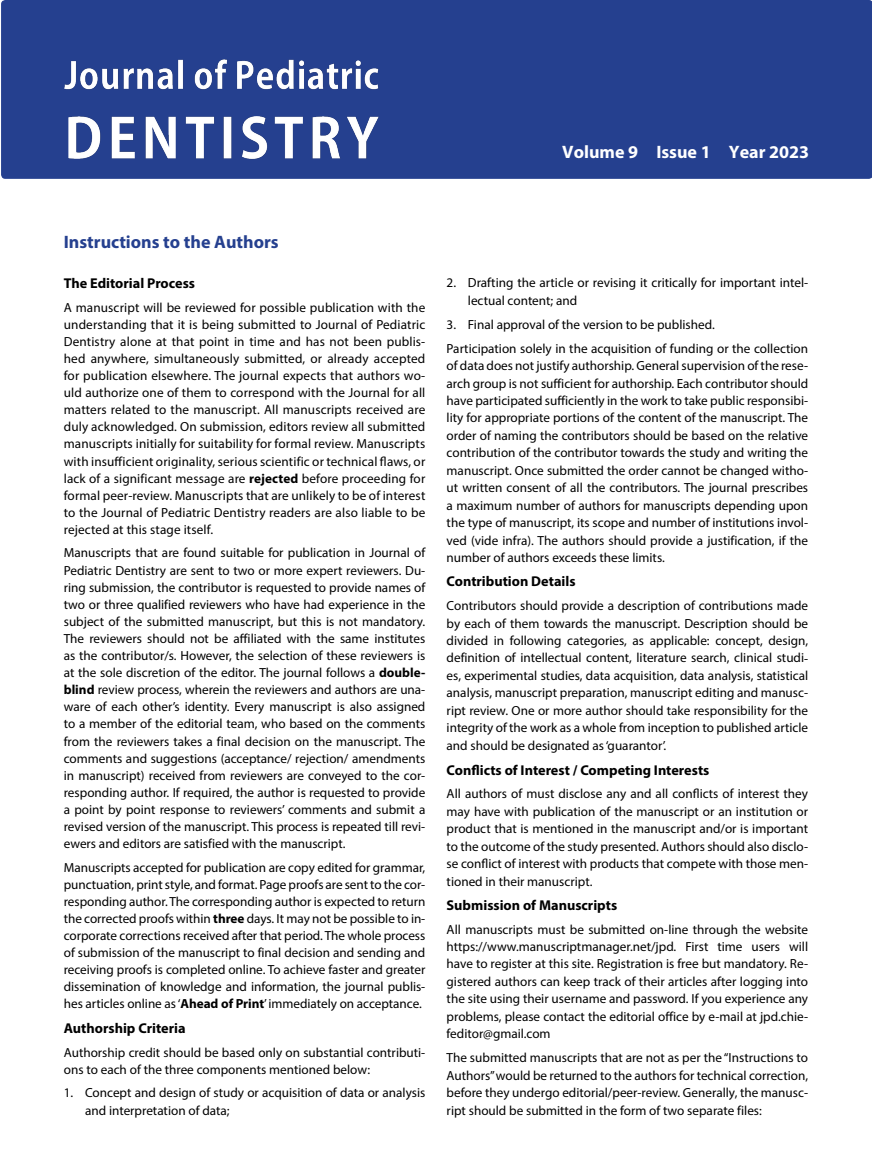
<style>
.page{position:relative;width:872px;height:1170px;background:#fff}
.page>*{position:absolute;margin:0;border:0;box-sizing:border-box;transform-origin:0 0}
.t1{font:700 18px "Myriad Pro";color:#25408f}
.t2{font:700 18px "Myriad Pro";color:#fff}
.t3{font:700 14.25px "Myriad Pro";color:#000}
.t4{font:13.2px/17.1px "Myriad Pro";color:#000;text-align:justify}
.s1{font-weight:700}
</style>
<div class="page">
<div style="left:1px;top:0;width:871px;height:179px;background:#25408f"></div>
<img style="left:65px;top:55px;width:316px;height:105px">
<h1 class="t2" style="left:562px;top:140px;width:248px">Volume 9 Issue 1 Year 2023</h1>
<h1 class="t1" style="left:64px;top:230px;width:216px">Instructions to the Authors</h1>
<p class="t3" style="left:64px;top:274px;width:133px">The Editorial Process</p>
<p class="t4" style="left:64px;top:298px;width:363px">A manuscript will be reviewed for possible publication with the understanding that it is being submitted to Journal of Pediatric Dentistry alone at that point in time and has not been publis&shy;hed anywhere, simultaneously submitted, or already accepted for publication elsewhere. The journal expects that authors wo&shy;uld authorize one of them to correspond with the Journal for all matters related to the manuscript. All manuscripts received are duly acknowledged. On submission, editors review all submitted manuscripts initially for suitability for formal review. Manuscripts with insufficient originality, serious scientific or technical flaws, or lack of a significant message are <span class="s1">rejected</span> before proceeding for formal peer-review. Manuscripts that are unlikely to be of interest to the Journal of Pediatric Dentistry readers are also liable to be rejected at this stage itself.</p>
<p class="t4" style="left:64px;top:544px;width:363px">Manuscripts that are found suitable for publication in Journal of Pediatric Dentistry are sent to two or more expert reviewers. Du&shy;ring submission, the contributor is requested to provide names of two or three qualified reviewers who have had experience in the subject of the submitted manuscript, but this is not mandatory.<br>The reviewers should not be affiliated with the same institutes as the contributor/s. However, the selection of these reviewers is at the sole discretion of the editor. The journal follows a <span class="s1">double&shy;blind</span> review process, wherein the reviewers and authors are una&shy;ware of each other’s identity. Every manuscript is also assigned to a member of the editorial team, who based on the comments from the reviewers takes a final decision on the manuscript. The comments and suggestions (acceptance/ rejection/ amendments in manuscript) received from reviewers are conveyed to the cor&shy;responding author. If required, the author is requested to provide a point by point response to reviewers’ comments and submit a revised version of the manuscript. This process is repeated till revi&shy;ewers and editors are satisfied with the manuscript.</p>
<p class="t4" style="left:64px;top:858px;width:363px">Manuscripts accepted for publication are copy edited for grammar, punctuation, print style, and format. Page proofs are sent to the cor&shy;responding author. The corresponding author is expected to return the corrected proofs within <span class="s1">three</span> days. It may not be possible to in&shy;corporate corrections received after that period. The whole process of submission of the manuscript to final decision and sending and receiving proofs is completed online. To achieve faster and greater dissemination of knowledge and information, the journal publis&shy;hes articles online as ‘<span class="s1">Ahead of Print</span>’ immediately on acceptance.</p>
<p class="t3" style="left:64px;top:1018px;width:123px">Authorship Criteria</p>
<p class="t4" style="left:64px;top:1043px;width:363px">Authorship credit should be based only on substantial contributi&shy;ons to each of the three components mentioned below:</p>
<p class="t4" style="left:85px;top:1083px;width:342px;text-indent:-21px">1. Concept and design of study or acquisition of data or analysis and interpretation of data;</p>
<p class="t4" style="left:468px;top:274px;width:342px;line-height:17.5px;text-indent:-21px">2. Drafting the article or revising it critically for important intel&shy;lectual content; and</p>
<p class="t4" style="left:446px;top:312px;width:363px;line-height:23.9px">3. Final approval of the version to be published.<br>Participation solely in the acquisition of funding or the collection</p>
<p class="t4" style="left:446px;top:356px;width:363px">of data does not justify authorship. General supervision of the rese&shy;arch group is not sufficient for authorship. Each contributor should have participated sufficiently in the work to take public responsibi&shy;lity for appropriate portions of the content of the manuscript. The order of naming the contributors should be based on the relative contribution of the contributor towards the study and writing the manuscript. Once submitted the order cannot be changed witho&shy;ut written consent of all the contributors. The journal prescribes a maximum number of authors for manuscripts depending upon the type of manuscript, its scope and number of institutions invol&shy;ved (vide infra). The authors should provide a justification, if the number of authors exceeds these limits.</p>
<p class="t3" style="left:446px;top:572px;width:130px">Contribution Details</p>
<p class="t4" style="left:446px;top:596px;width:363px">Contributors should provide a description of contributions made by each of them towards the manuscript. Description should be divided in following categories, as applicable: concept, design, definition of intellectual content, literature search, clinical studi&shy;es, experimental studies, data acquisition, data analysis, statistical analysis, manuscript preparation, manuscript editing and manusc&shy;ript review. One or more author should take responsibility for the integrity of the work as a whole from inception to published article and should be designated as ‘guarantor’.</p>
<p class="t3" style="left:446px;top:760px;width:264px">Conflicts of Interest / Competing Interests</p>
<p class="t4" style="left:446px;top:785px;width:363px">All authors of must disclose any and all conflicts of interest they may have with publication of the manuscript or an institution or product that is mentioned in the manuscript and/or is important to the outcome of the study presented. Authors should also disclo&shy;se conflict of interest with products that compete with those men&shy;tioned in their manuscript.</p>
<p class="t3" style="left:446px;top:895px;width:172px">Submission of Manuscripts</p>
<p class="t4" style="left:446px;top:920px;width:363px">All manuscripts must be submitted on-line through the website https://www.manuscriptmanager.net/jpd. First time users will have to register at this site. Registration is free but mandatory. Re&shy;gistered authors can keep track of their articles after logging into the site using their username and password. If you experience any problems, please contact the editorial office by e-mail at jpd.chie&shy;feditor@gmail.com</p>
<p class="t4" style="left:446px;top:1048px;width:363px">The submitted manuscripts that are not as per the “Instructions to Authors” would be returned to the authors for technical correction, before they undergo editorial/peer-review. Generally, the manusc&shy;ript should be submitted in the form of two separate files:</p>
</div>
